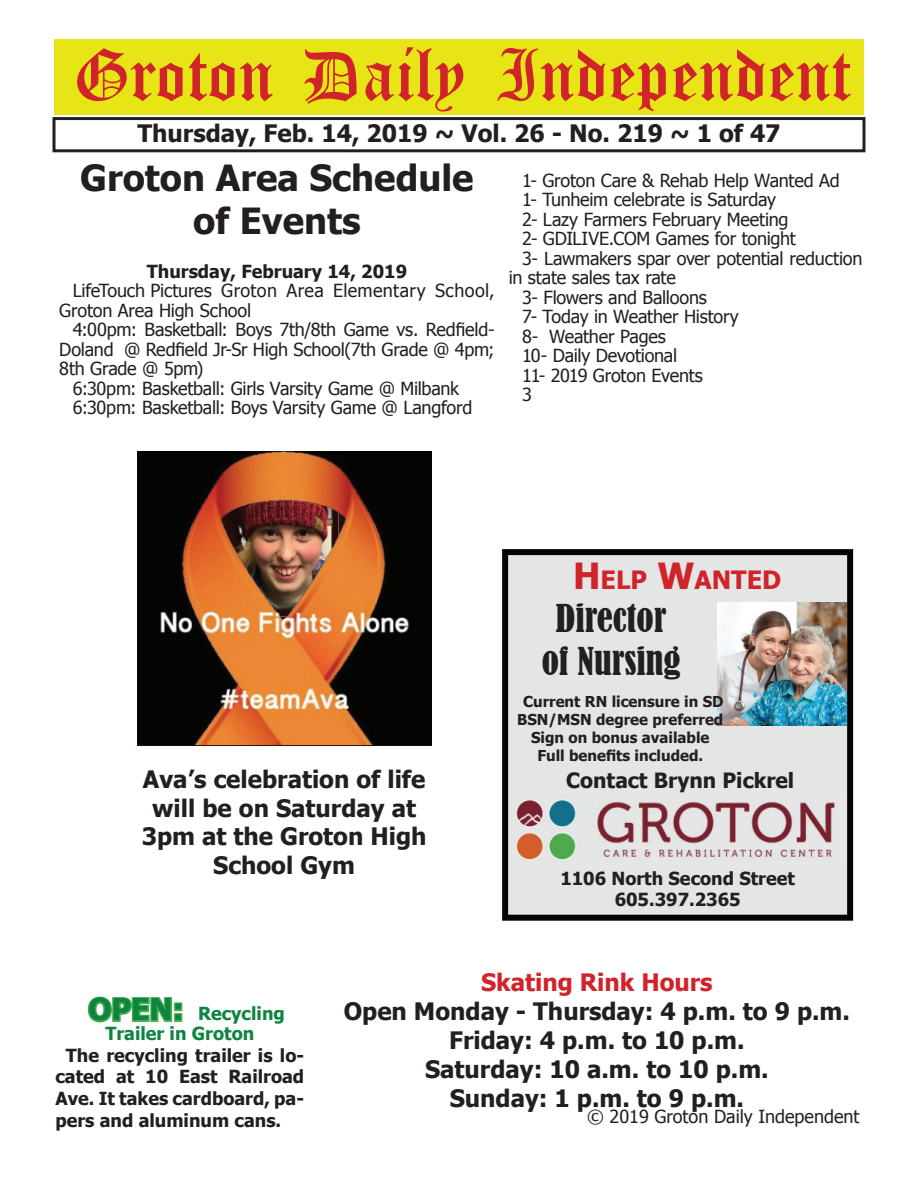
<style>
.page{position:relative;width:918px;height:1188px;background:#fff}
.page>*{position:absolute;margin:0;border:0;box-sizing:border-box;transform-origin:0 0}
.t1{font:54px "Old English Five";color:#d1232a}
.t2{font:700 36px/43.2px "Tahoma";color:#231f20;text-align:center}
.t3{font:condensed 36px/43.2px "Bernard";color:#231f20;text-align:center}
.t4{font:700 25.2px "Tahoma";color:#d1232a}
.t5{font:700 24px/28.8px "Tahoma";color:#231f20;text-align:center}
.t6{font:700 24px "Tahoma";color:#d1232a}
.t7{font:700 21px "Tahoma";color:#231f20}
.t8{font:18px/19.5px "Tahoma";letter-spacing:-.01em;color:#231f20}
.t9{font:700 18px/21.6px "Tahoma";color:#231f20;text-align:justify}
.t10{font:700 18px/19.8px "Tahoma";color:#0e8440}
.t11{font:700 15px/18px "Tahoma";color:#231f20;text-align:center}
.s1{font-size:36px}
.s2{font-size:30px}
</style>
<div class="page">
<div style="left:52px;top:117px;width:814px;height:35px;border:3px solid #231f20"></div>
<div style="left:54px;top:40px;width:810px;height:75px;background:#e7e515"></div>
<svg style="left:87px;top:996px;width:96px;height:27px"></svg>
<div style="left:502px;top:549px;width:351px;height:372px;background:#e4e5e5;border:6px solid #040503"></div>
<img style="left:516px;top:799px;width:319px;height:61px">
<img style="left:717px;top:603px;width:129px;height:123px">
<img style="left:137px;top:451px;width:294px;height:294px">
<h1 class="t1" style="left:73px;top:50px;width:779px">Groton Daily Independent</h1>
<h3 class="t5" style="left:138px;top:117px;width:645px">Thursday, Feb. 14, 2019 ~ Vol. 26 - No. 219 ~ 1 of 47</h3>
<h2 class="t2" style="left:80px;top:154px;width:395px">Groton Area Schedule of Events</h2>
<p class="t9" style="left:147px;top:259px;width:262px">Thursday, February 14, 2019</p>
<p class="t8" style="left:59px;top:280px;width:437px;text-indent:13px">LifeTouch Pictures Groton Area Elementary School,<br>Groton Area High School</p>
<p class="t8" style="left:73px;top:319px;width:423px">4:00pm: Basketball: Boys 7th/8th Game vs. Redfield-</p>
<p class="t8" style="left:59px;top:339px;width:437px">Doland @ Redfield Jr-Sr High School(7th Grade @ 4pm;</p>
<p class="t8" style="left:59px;top:358px;width:146px">8th Grade @ 5pm)</p>
<p class="t8" style="left:73px;top:377px;width:388px">6:30pm: Basketball: Girls Varsity Game @ Milbank</p>
<p class="t8" style="left:73px;top:397px;width:401px">6:30pm: Basketball: Boys Varsity Game @ Langford</p>
<p class="t8" style="left:522px;top:169px;width:319px">1- Groton Care &amp; Rehab Help Wanted Ad</p>
<p class="t8" style="left:522px;top:189px;width:255px">1- Tunheim celebrate is Saturday</p>
<p class="t8" style="left:522px;top:208px;width:268px">2- Lazy Farmers February Meeting</p>
<p class="t8" style="left:522px;top:228px;width:275px">2- GDILIVE.COM Games for tonight</p>
<p class="t8" style="left:522px;top:247px;width:342px">3- Lawmakers spar over potential reduction</p>
<p class="t8" style="left:509px;top:267px;width:169px">in state sales tax rate</p>
<p class="t8" style="left:522px;top:286px;width:186px">3- Flowers and Balloons</p>
<p class="t8" style="left:522px;top:306px;width:218px">7- Today in Weather History</p>
<p class="t8" style="left:522px;top:325px;width:145px">8- Weather Pages</p>
<p class="t8" style="left:522px;top:345px;width:157px">10- Daily Devotional</p>
<p class="t8" style="left:522px;top:364px;width:182px">11- 2019 Groton Events</p>
<p class="t8" style="left:522px;top:384px;width:11px">3</p>
<h3 class="t5" style="left:142px;top:763px;width:286px">Ava’s celebration of life will be on Saturday at<br>3pm at the Groton High<br>School Gym</h3>
<h3 class="t4" style="left:573px;top:562px;width:210px"><span class="s1">H</span>ELP <span class="s1">W</span>ANTED</h3>
<h2 class="t3" style="left:542px;top:597px;width:140px">Director of Nursing</h2>
<p class="t11" style="left:517px;top:692px;width:208px">Current RN licensure in SD<br>BSN/MSN degree preferred<br>Sign on bonus available<br>Full benefits included.</p>
<p class="t7" style="left:566px;top:765px;width:230px">Contact Brynn Pickrel</p>
<p class="t9" style="left:560px;top:866px;width:236px;text-align:center">1106 North Second Street<br>605.397.2365</p>
<p class="t10" style="left:105px;top:1003px;width:181px;text-indent:-17px"><span class="s2">OPEN:</span> Recycling<br>Trailer in Groton</p>
<p class="t9" style="left:55px;top:1043px;width:250px;text-indent:10px">The recycling trailer is lo&shy;cated at 10 East Railroad Ave. It takes cardboard, pa&shy;pers and aluminum cans.</p>
<h3 class="t6" style="left:481px;top:966px;width:233px">Skating Rink Hours</h3>
<h3 class="t5" style="left:344px;top:996px;width:508px">Open Monday - Thursday: 4 p.m. to 9 p.m.<br>Friday: 4 p.m. to 10 p.m.<br>Saturday: 10 a.m. to 10 p.m.<br>Sunday: 1 p.m. to 9 p.m.</h3>
<p class="t8" style="left:587px;top:1106px;width:274px">© 2019 Groton Daily Independent</p>
</div>
